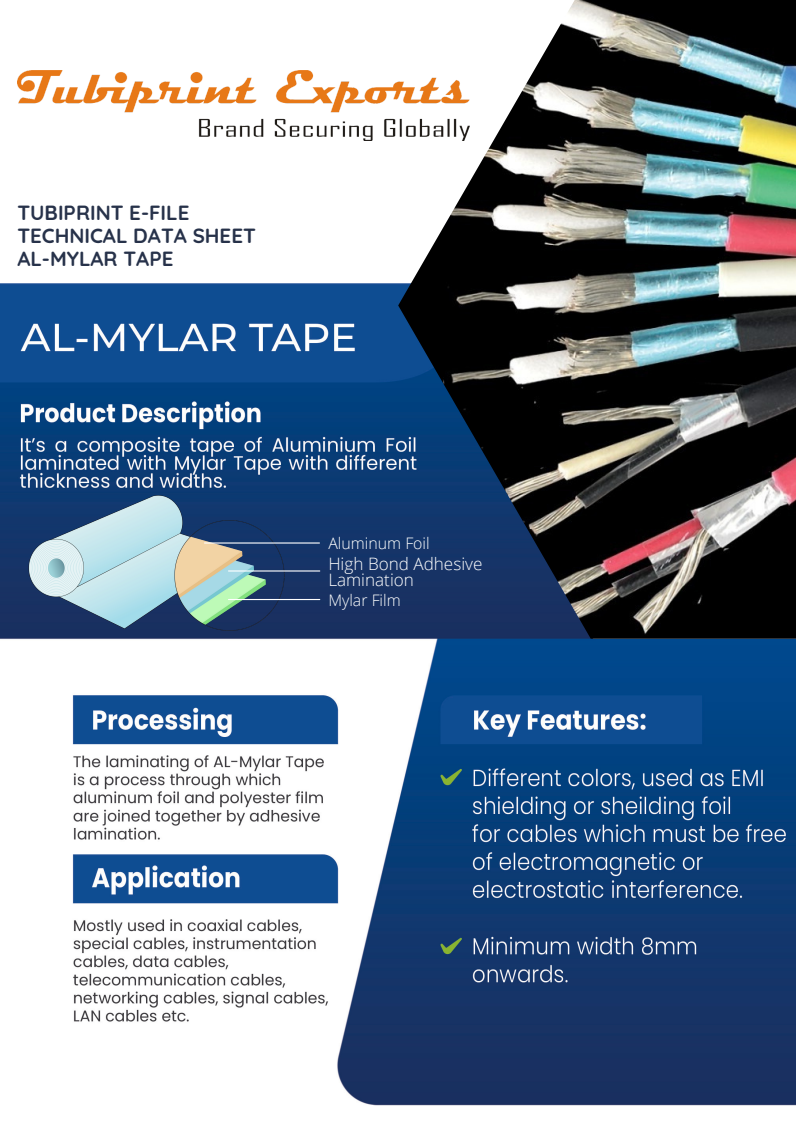
<style>
.page{position:relative;width:796px;height:1125px;background:#fff}
.page>*{position:absolute;margin:0;border:0;box-sizing:border-box;transform-origin:0 0}
.t1{font:700 20.48px "Quicksand";color:#27324a}
.t2{font:300 17.1px/15.9px "Open Sans";color:#fff}
.t3{font:300 15.9px "Open Sans";color:#fff}
</style>
<div class="page">
<img style="left:0;top:70px;width:795px;height:1036px">
<img style="left:398px;top:0;width:397px;height:639px">
<img style="left:17px;top:485px;width:278px;height:156px">
<hr style="left:204px;top:542px;width:115px;height:2px;background:#fff">
<hr style="left:228px;top:599px;width:92px;height:1px;background:#fff">
<hr style="left:228px;top:570px;width:92px;height:2px;background:#fff">
<img style="left:17px;top:71px;width:452px;height:70px">
<p class="t1" style="left:17px;top:199px;width:174px">TUBIPRINT E-FILE</p>
<p class="t1" style="left:17px;top:222px;width:240px">TECHNICAL DATA SHEET</p>
<p class="t1" style="left:17px;top:245px;width:157px">AL-MYLAR TAPE</p>
<p class="t3" style="left:328px;top:532px;width:103px">Aluminum Foil</p>
<p class="t2" style="left:328px;top:555px;width:155px">High Bond Adhesive<br>Lamination</p>
<p class="t3" style="left:328px;top:589px;width:74px">Mylar Film</p>
</div>
